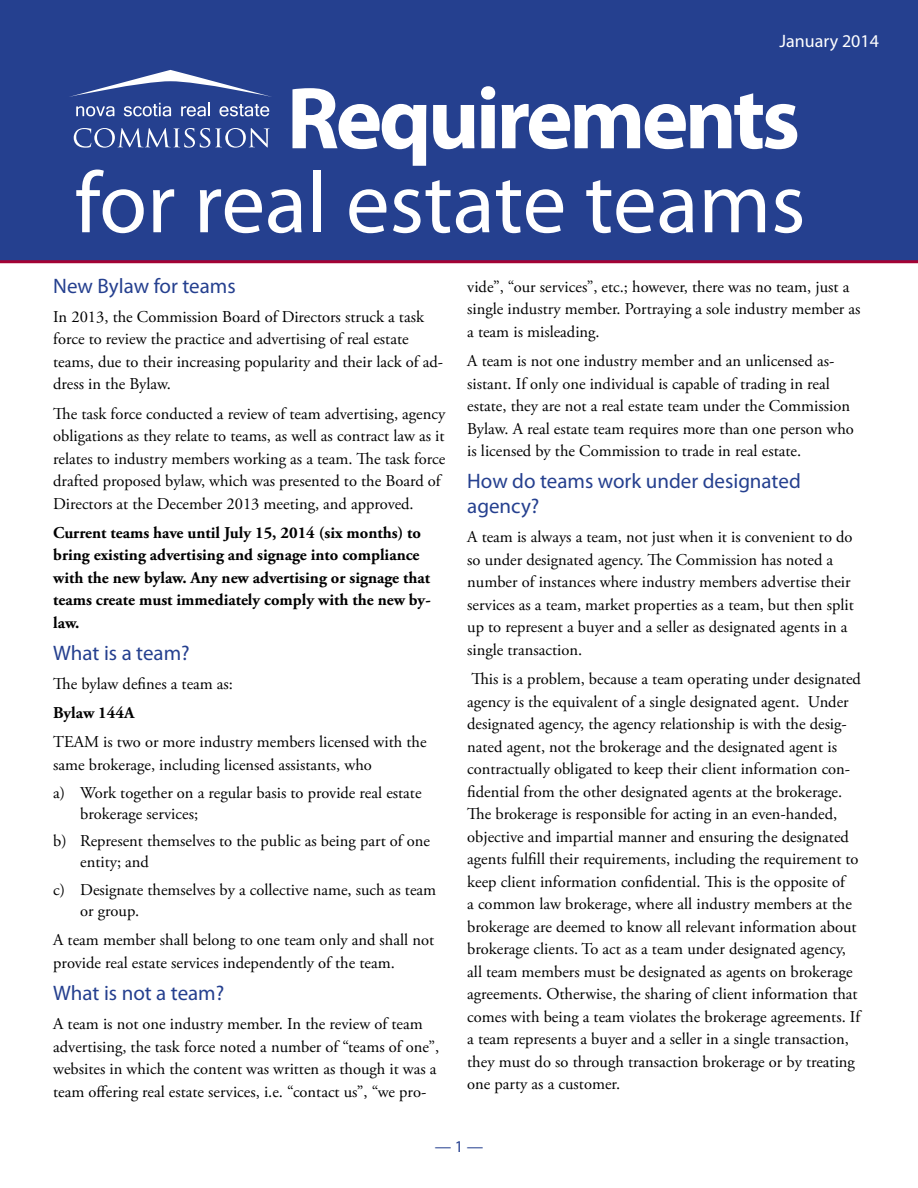
<style>
.page{position:relative;width:918px;height:1188px;background:#fff}
.page>*{position:absolute;margin:0;border:0;box-sizing:border-box;transform-origin:0 0}
.t1{font:700 88.5px "Myriad Pro";letter-spacing:-.04em;color:#fff}
.t2{font:87px "Myriad Pro";color:#fff}
.t3{font:21px/25.2px "Myriad Pro";color:#25408f}
.t4{font:18px "Myriad Pro";color:#fff}
.t5{font:16.5px/22.5px "Adobe Garamond Pro";color:#000}
.t6{font:700 16.5px/22.5px "Adobe Garamond Pro";color:#000}
.t7{font:16.5px "Myriad Pro";color:#25408f}
</style>
<div class="page">
<div style="left:0;top:0;width:918px;height:261px;background:#25408f"></div>
<svg style="left:74px;top:128px;width:196px;height:20px"></svg>
<svg style="left:76px;top:106px;width:38px;height:10px"></svg>
<svg style="left:124px;top:103px;width:47px;height:13px"></svg>
<svg style="left:181px;top:103px;width:29px;height:13px"></svg>
<svg style="left:219px;top:104px;width:50px;height:12px"></svg>
<svg style="left:69px;top:70px;width:202px;height:27px"></svg>
<hr style="left:0;top:260px;width:918px;height:3px;background:#a30234">
<p class="t4" style="left:780px;top:29px;width:101px">January 2014</p>
<h1 class="t1" style="left:287px;top:61px;width:515px">Requirements</h1>
<h2 class="t2" style="left:75px;top:149px;width:732px">for real estate teams</h2>
<p class="t3" style="left:53px;top:273px;width:184px">New Bylaw for teams</p>
<p class="t5" style="left:53px;top:306px;width:391px">In 2013, the Commission Board of Directors struck a task force to review the practice and advertising of real estate teams, due to their increasing popularity and their lack of ad&shy;dress in the Bylaw.</p>
<p class="t5" style="left:53px;top:403px;width:394px">The task force conducted a review of team advertising, agency obligations as they relate to teams, as well as contract law as it relates to industry members working as a team. The task force drafted proposed bylaw, which was presented to the Board of Directors at the December 2013 meeting, and approved.</p>
<p class="t6" style="left:53px;top:522px;width:379px">Current teams have until July 15, 2014 (six months) to bring existing advertising and signage into compliance with the new bylaw. Any new advertising or signage that teams create must immediately comply with the new by&shy;law.</p>
<p class="t3" style="left:53px;top:640px;width:138px">What is a team?</p>
<p class="t5" style="left:53px;top:673px;width:181px">The bylaw defines a team as:</p>
<p class="t6" style="left:53px;top:702px;width:83px">Bylaw 144A</p>
<p class="t5" style="left:53px;top:732px;width:375px">TEAM is two or more industry members licensed with the same brokerage, including licensed assistants, who</p>
<p class="t5" style="left:80px;top:783px;width:343px;line-height:21px;text-indent:-27px">a) Work together on a regular basis to provide real estate brokerage services;</p>
<p class="t5" style="left:80px;top:831px;width:351px;line-height:21px;text-indent:-27px">b) Represent themselves to the public as being part of one entity; and</p>
<p class="t5" style="left:80px;top:880px;width:357px;line-height:21px;text-indent:-27px">c) Designate themselves by a collective name, such as team or group.</p>
<p class="t5" style="left:53px;top:930px;width:382px">A team member shall belong to one team only and shall not provide real estate services independently of the team.</p>
<p class="t3" style="left:53px;top:980px;width:173px">What is not a team?</p>
<p class="t5" style="left:53px;top:1013px;width:388px">A team is not one industry member. In the review of team advertising, the task force noted a number of “teams of one”, websites in which the content was written as though it was a team offering real estate services, i.e. “contact us”, “we pro-</p>
<p class="t5" style="left:467px;top:276px;width:395px">vide”, “our services”, etc.; however, there was no team, just a single industry member. Portraying a sole industry member as a team is misleading.</p>
<p class="t5" style="left:467px;top:350px;width:388px">A team is not one industry member and an unlicensed as&shy;sistant. If only one individual is capable of trading in real estate, they are not a real estate team under the Commission Bylaw. A real estate team requires more than one person who is licensed by the Commission to trade in real estate.</p>
<p class="t3" style="left:467px;top:468px;width:335px">How do teams work under designated agency?</p>
<p class="t5" style="left:467px;top:526px;width:388px">A team is always a team, not just when it is convenient to do so under designated agency. The Commission has noted a number of instances where industry members advertise their services as a team, market properties as a team, but then split up to represent a buyer and a seller as designated agents in a single transaction.</p>
<p class="t5" style="left:467px;top:668px;width:395px">This is a problem, because a team operating under designated agency is the equivalent of a single designated agent. Under designated agency, the agency relationship is with the desig&shy;nated agent, not the brokerage and the designated agent is contractually obligated to keep their client information con&shy;fidential from the other designated agents at the brokerage.<br>The brokerage is responsible for acting in an even-handed, objective and impartial manner and ensuring the designated agents fulfill their requirements, including the requirement to keep client information confidential. This is the opposite of<br>a common law brokerage, where all industry members at the brokerage are deemed to know all relevant information about brokerage clients. To act as a team under designated agency, all team members must be designated as agents on brokerage agreements. Otherwise, the sharing of client information that comes with being a team violates the brokerage agreements. If a team represents a buyer and a seller in a single transaction, they must do so through transaction brokerage or by treating one party as a customer.</p>
<p class="t7" style="left:435px;top:1137px;width:50px">— 1 —</p>
</div>
